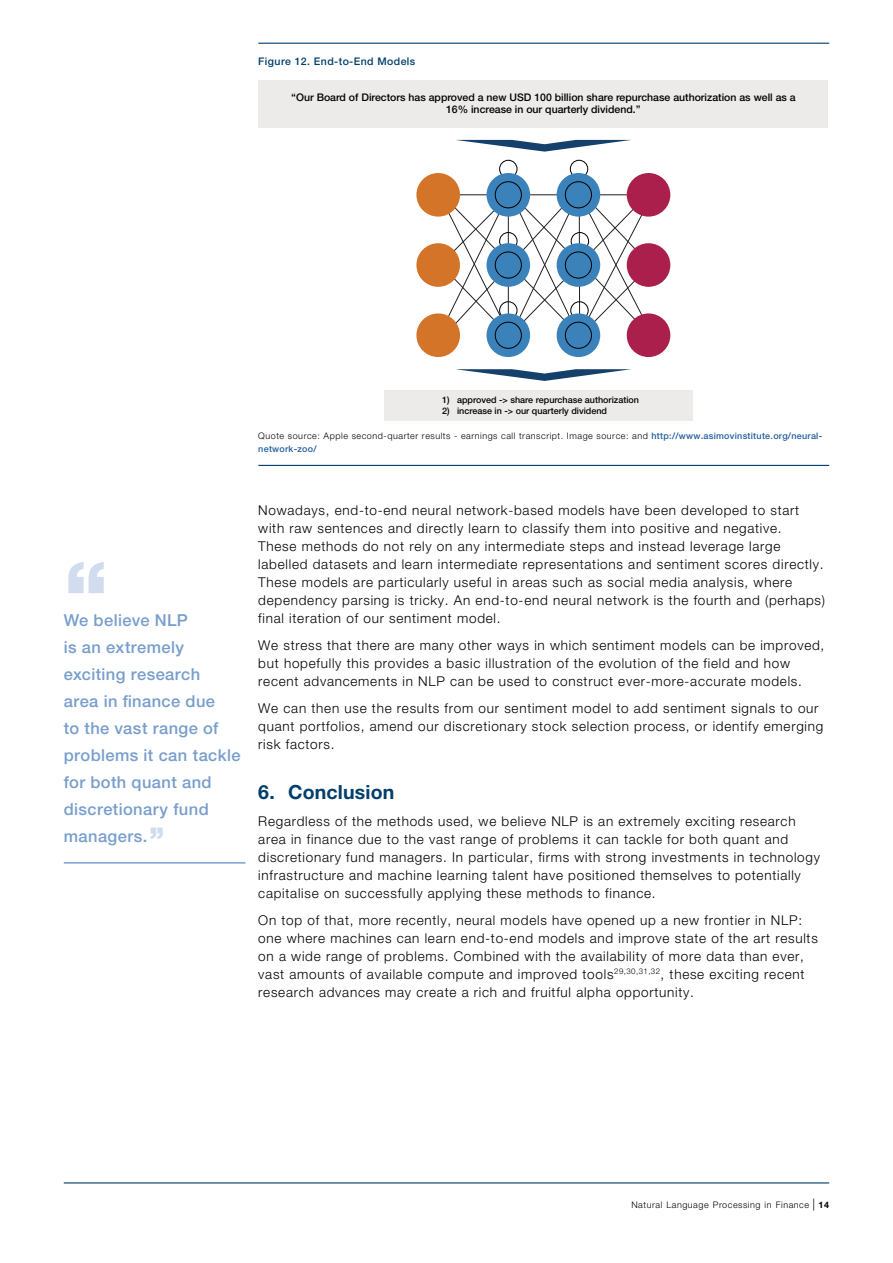
<style>
.page{position:relative;width:893px;height:1263px;background:#fff}
.page>*{position:absolute;margin:0;border:0;box-sizing:border-box;transform-origin:0 0}
.t1{font:900 82.5px "Helvetica Neue LT Std";color:#d1ddee}
.t2{font:700 19.5px "Helvetica Neue LT Std";letter-spacing:.01em;color:#003e6b}
.t3{font:500 16.5px/27px "Helvetica Neue LT Std";letter-spacing:.025em;color:#789ecc}
.t4{font:300 13.5px/18px "Helvetica Neue LT Std";letter-spacing:.055em;color:#000}
.t5{font:500 10.5px/12.6px "Helvetica Neue LT Std";color:#010101;text-align:center}
.t6{font:500 10.5px "Helvetica Neue LT Std";letter-spacing:.04em;color:#003e6b}
.t7{font:300 9px/13.5px "Helvetica Neue LT Std";letter-spacing:.06em;color:#000}
.t8{font:500 9px "Helvetica Neue LT Std";color:#010101}
.s1{font-weight:500;color:#215e9e}
.s2{font-weight:900;font-size:30px;color:#d1ddee}
.s3{font-size:12px}
.s4{font-weight:700}
</style>
<div class="page">
<hr style="left:64px;top:1182px;width:765px;height:1px;background:#003e6b">
<hr style="left:258px;top:43px;width:571px;height:1px;background:#003e6b">
<hr style="left:258px;top:465px;width:571px;height:1px;background:#003e6b">
<div style="left:258px;top:81px;width:570px;height:47px;background:#ecebea"></div>
<div style="left:384px;top:390px;width:308px;height:31px;background:#ecebea"></div>
<svg style="left:456px;top:140px;width:175px;height:12px"></svg>
<svg style="left:456px;top:369px;width:175px;height:12px"></svg>
<hr style="left:454px;top:194px;width:190px;height:1px;background:#231f20">
<svg style="left:446px;top:200px;width:198px;height:139px"></svg>
<div style="left:499px;top:160px;width:18px;height:18px;border:1px solid #010101;border-radius:50%"></div>
<div style="left:570px;top:160px;width:18px;height:18px;border:1px solid #010101;border-radius:50%"></div>
<div style="left:499px;top:232px;width:18px;height:18px;border:1px solid #010101;border-radius:50%"></div>
<div style="left:571px;top:232px;width:18px;height:18px;border:1px solid #010101;border-radius:50%"></div>
<div style="left:499px;top:301px;width:18px;height:19px;border:1px solid #010101;border-radius:50%"></div>
<div style="left:570px;top:301px;width:18px;height:19px;border:1px solid #010101;border-radius:50%"></div>
<div style="left:416px;top:173px;width:44px;height:44px;background:#d47428;border-radius:50%"></div>
<div style="left:416px;top:243px;width:44px;height:44px;background:#d47428;border-radius:50%"></div>
<div style="left:416px;top:313px;width:44px;height:44px;background:#d47428;border-radius:50%"></div>
<div style="left:627px;top:173px;width:43px;height:44px;background:#aa1f4c;border-radius:50%"></div>
<div style="left:627px;top:243px;width:43px;height:44px;background:#aa1f4c;border-radius:50%"></div>
<div style="left:627px;top:313px;width:43px;height:44px;background:#aa1f4c;border-radius:50%"></div>
<div style="left:557px;top:173px;width:43px;height:44px;background:#3b82bb;border-radius:50%"></div>
<div style="left:565px;top:181px;width:27px;height:27px;border:1px solid #010101;border-radius:50%"></div>
<div style="left:557px;top:243px;width:43px;height:44px;background:#3b82bb;border-radius:50%"></div>
<div style="left:565px;top:252px;width:27px;height:26px;border:1px solid #010101;border-radius:50%"></div>
<div style="left:557px;top:313px;width:43px;height:44px;background:#3b82bb;border-radius:50%"></div>
<div style="left:565px;top:322px;width:27px;height:27px;border:1px solid #010101;border-radius:50%"></div>
<div style="left:486px;top:173px;width:44px;height:44px;background:#3b82bb;border-radius:50%"></div>
<div style="left:495px;top:181px;width:27px;height:27px;border:1px solid #010101;border-radius:50%"></div>
<div style="left:486px;top:243px;width:44px;height:44px;background:#3b82bb;border-radius:50%"></div>
<div style="left:495px;top:252px;width:27px;height:26px;border:1px solid #010101;border-radius:50%"></div>
<div style="left:486px;top:313px;width:44px;height:44px;background:#3b82bb;border-radius:50%"></div>
<div style="left:495px;top:322px;width:27px;height:27px;border:1px solid #010101;border-radius:50%"></div>
<hr style="left:64px;top:862px;width:182px;height:2px;background:#75a5d0">
<p class="t6" style="left:258px;top:55px;width:159px">Figure 12. End-to-End Models</p>
<p class="t5" style="left:291px;top:91px;width:506px">‘‘Our Board of Directors has approved a new USD 100 billion share repurchase authorization as well as a<br>16% increase in our quarterly dividend.’’</p>
<p class="t8" style="left:442px;top:395px;width:198px">1) approved -&gt; share repurchase authorization</p>
<p class="t8" style="left:442px;top:406px;width:166px">2) increase in -&gt; our quarterly dividend</p>
<p class="t7" style="left:258px;top:428px;width:565px">Quote source: Apple second-quarter results - earnings call transcript. Image source: and <span class="s1">http://www.asimovinstitute.org/neural&shy;network-zoo/</span></p>
<h1 class="t1" style="left:64px;top:542px;width:46px">‘‘</h1>
<p class="t3" style="left:64px;top:606px;width:178px">We believe NLP<br>is an extremely exciting research<br>area in finance due<br>to the vast range of problems it can tackle for both quant and discretionary fund managers.<span class="s2">’’</span></p>
<p class="t4" style="left:258px;top:501px;width:568px">Nowadays, end-to-end neural network-based models have been developed to start with raw sentences and directly learn to classify them into positive and negative.<br>These methods do not rely on any intermediate steps and instead leverage large labelled datasets and learn intermediate representations and sentiment scores directly.<br>These models are particularly useful in areas such as social media analysis, where dependency parsing is tricky. An end-to-end neural network is the fourth and (perhaps) final iteration of our sentiment model.</p>
<p class="t4" style="left:258px;top:636px;width:567px">We stress that there are many other ways in which sentiment models can be improved, but hopefully this provides a basic illustration of the evolution of the field and how recent advancements in NLP can be used to construct ever-more-accurate models.</p>
<p class="t4" style="left:258px;top:699px;width:566px">We can then use the results from our sentiment model to add sentiment signals to our quant portfolios, amend our discretionary stock selection process, or identify emerging risk factors.</p>
<h2 class="t2" style="left:258px;top:780px;width:138px">6. Conclusion</h2>
<p class="t4" style="left:258px;top:811px;width:563px">Regardless of the methods used, we believe NLP is an extremely exciting research area in finance due to the vast range of problems it can tackle for both quant and discretionary fund managers. In particular, firms with strong investments in technology infrastructure and machine learning talent have positioned themselves to potentially capitalise on successfully applying these methods to finance.</p>
<p class="t4" style="left:258px;top:910px;width:561px">On top of that, more recently, neural models have opened up a new frontier in NLP: one where machines can learn end-to-end models and improve state of the art results on a wide range of problems. Combined with the availability of more data than ever, vast amounts of available compute and improved tools<sup>29,30,31,32</sup>, these exciting recent research advances may create a rich and fruitful alpha opportunity.</p>
<p class="t7" style="left:631px;top:1198px;width:199px">Natural Language Processing in Finance <span class="s3">|</span> <span class="s4">14</span></p>
</div>
